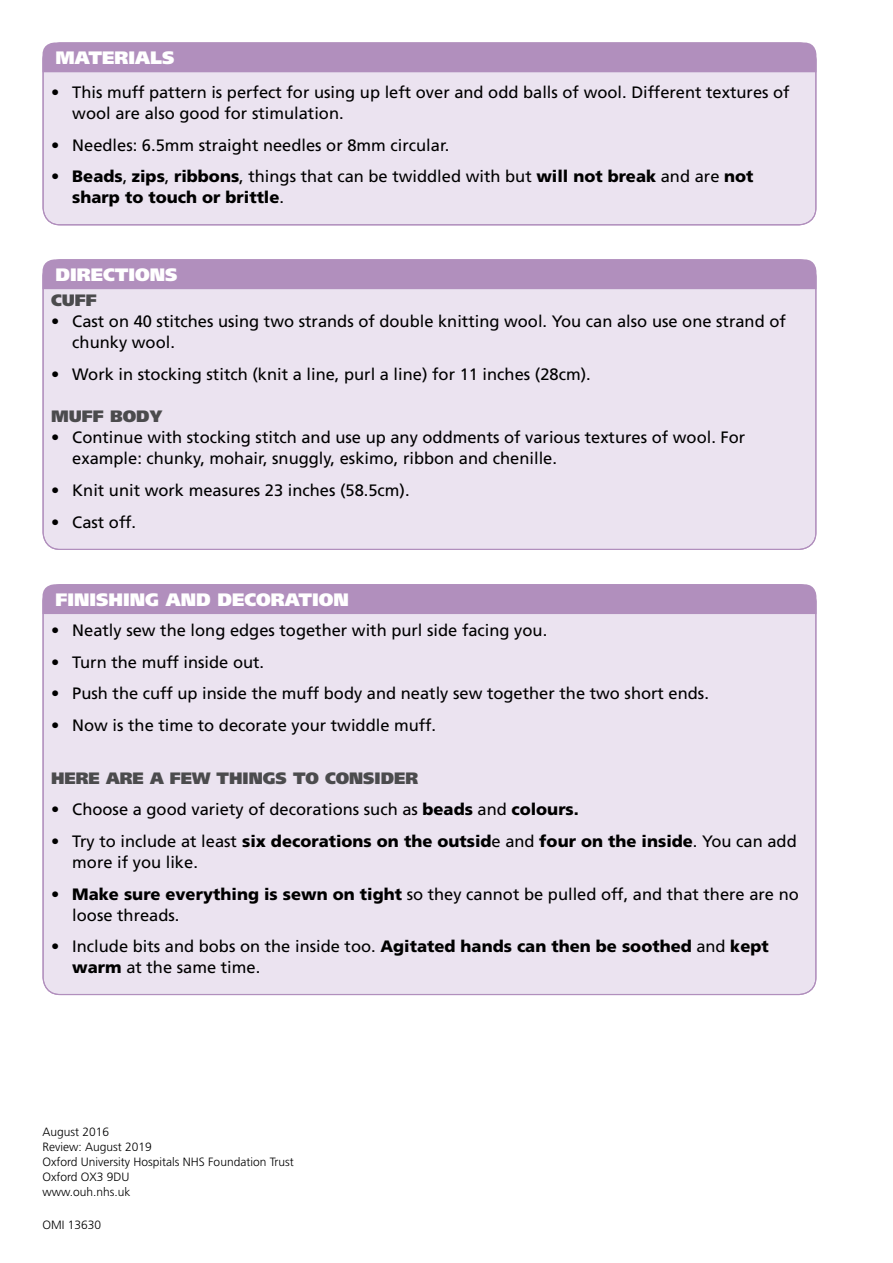
<style>
.page{position:relative;width:893px;height:1263px;background:#fff}
.page>*{position:absolute;margin:0;border:0;box-sizing:border-box;transform-origin:0 0}
.t1{font:900 18px "Frutiger";color:#fff}
.t2{font:16.5px/21px "Frutiger";color:#000}
.t3{font:900 16.5px/21px "Frutiger";color:#000}
.t4{font:900 16.5px "Frutiger";color:#4b4b4d}
.t5{font:300 12px/15px "Frutiger";color:#000}
.s1{font-weight:400}
.s2{font-weight:900}
</style>
<div class="page">
<div style="left:43px;top:43px;width:773px;height:182px;background:#ebe3f0;border-radius:17px"></div>
<div style="left:43px;top:43px;width:773px;height:29px;background:#b18fbd"></div>
<div style="left:43px;top:260px;width:773px;height:289px;background:#ebe3f0;border-radius:17px"></div>
<div style="left:43px;top:259px;width:773px;height:30px;background:#b18fbd"></div>
<div style="left:43px;top:585px;width:773px;height:409px;background:#ebe3f0;border-radius:17px"></div>
<div style="left:43px;top:584px;width:773px;height:30px;background:#b18fbd"></div>
<p class="t1" style="left:55px;top:47px;width:121px">MATERIALS</p>
<p class="t2" style="left:72px;top:81px;width:719px;text-indent:-21px">• This muff pattern is perfect for using up left over and odd balls of wool. Different textures of wool are also good for stimulation.</p>
<p class="t2" style="left:51px;top:134px;width:400px">• Needles: 6.5mm straight needles or 8mm circular.</p>
<p class="t3" style="left:72px;top:166px;width:683px;text-indent:-21px"><span class="s1">•</span> Beads<span class="s1">,</span> zips<span class="s1">,</span> ribbons<span class="s1">, things that can be twiddled with but</span> will not break <span class="s1">and are</span> not sharp to touch or brittle<span class="s1">.</span></p>
<p class="t1" style="left:55px;top:264px;width:124px">DIRECTIONS</p>
<p class="t4" style="left:51px;top:291px;width:47px">CUFF</p>
<p class="t2" style="left:72px;top:311px;width:715px;text-indent:-21px">• Cast on 40 stitches using two strands of double knitting wool. You can also use one strand of chunky wool.</p>
<p class="t2" style="left:51px;top:364px;width:541px">• Work in stocking stitch (knit a line, purl a line) for 11 inches (28cm).</p>
<p class="t4" style="left:51px;top:406px;width:113px">MUFF BODY</p>
<p class="t2" style="left:72px;top:427px;width:674px;text-indent:-21px">• Continue with stocking stitch and use up any oddments of various textures of wool. For example: chunky, mohair, snuggly, eskimo, ribbon and chenille.</p>
<p class="t2" style="left:51px;top:480px;width:360px">• Knit unit work measures 23 inches (58.5cm).</p>
<p class="t2" style="left:51px;top:511px;width:87px">• Cast off.</p>
<p class="t1" style="left:55px;top:589px;width:295px">FINISHING AND DECORATION</p>
<p class="t2" style="left:51px;top:620px;width:498px">• Neatly sew the long edges together with purl side facing you.</p>
<p class="t2" style="left:51px;top:651px;width:215px">• Turn the muff inside out.</p>
<p class="t2" style="left:51px;top:683px;width:659px">• Push the cuff up inside the muff body and neatly sew together the two short ends.</p>
<p class="t2" style="left:51px;top:715px;width:386px">• Now is the time to decorate your twiddle muff.</p>
<p class="t4" style="left:51px;top:768px;width:369px">HERE ARE A FEW THINGS TO CONSIDER</p>
<p class="t2" style="left:51px;top:799px;width:529px">• Choose a good variety of decorations such as <span class="s2">beads</span> and <span class="s2">colours.</span></p>
<p class="t2" style="left:72px;top:831px;width:726px;text-indent:-21px">• Try to include at least <span class="s2">six decorations on the outsid</span>e and <span class="s2">four on the inside</span>. You can add more if you like.</p>
<p class="t2" style="left:72px;top:883px;width:728px;text-indent:-21px">• <span class="s2">Make sure everything is sewn on tight</span> so they cannot be pulled off, and that there are no loose threads.</p>
<p class="t2" style="left:72px;top:936px;width:698px;text-indent:-21px">• Include bits and bobs on the inside too. <span class="s2">Agitated hands can then be soothed</span> and <span class="s2">kept warm</span> at the same time.</p>
<p class="t5" style="left:43px;top:1125px;width:253px">August 2016<br>Review: August 2019<br>Oxford University Hospitals NHS Foundation Trust<br>Oxford OX3 9DU<br>www.ouh.nhs.uk</p>
<p class="t5" style="left:43px;top:1217px;width:60px">OMI 13630</p>
</div>
